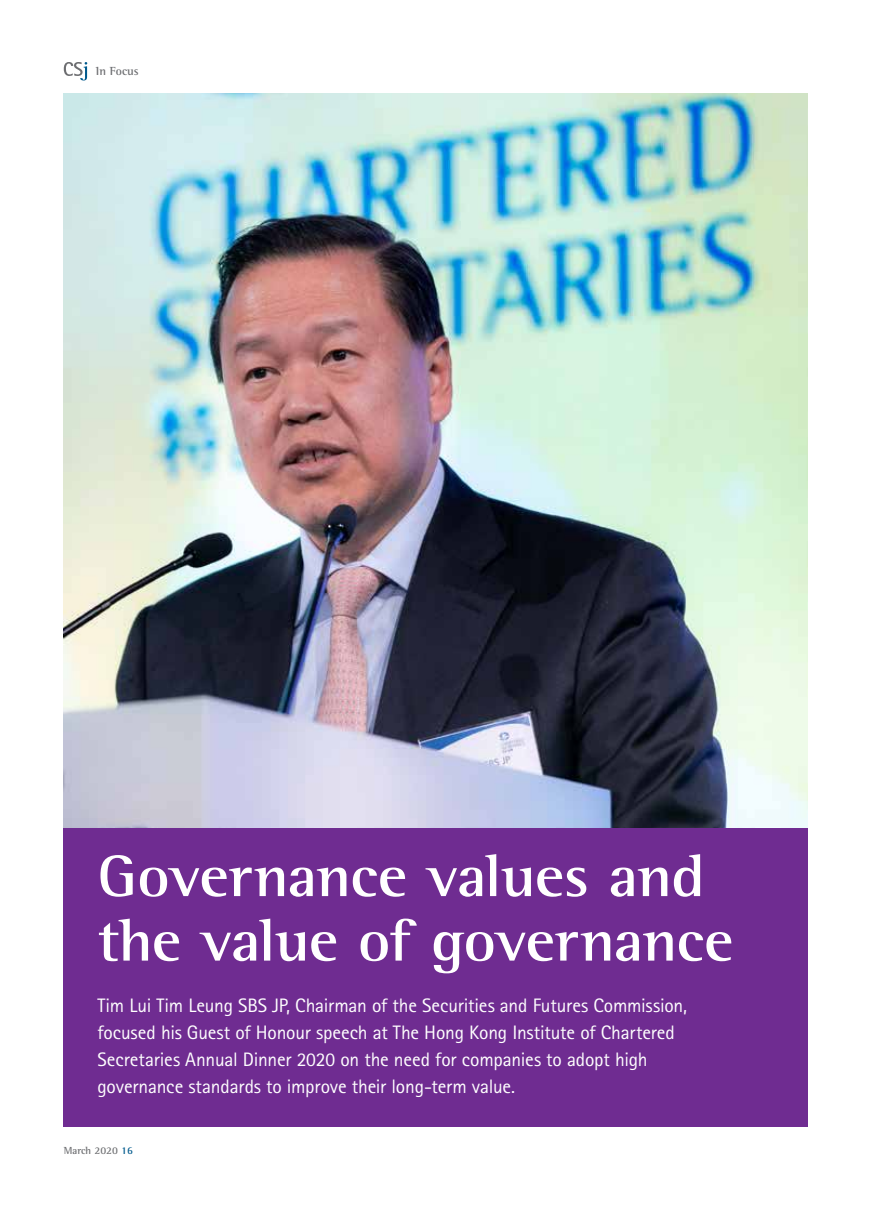
<style>
.page{position:relative;width:893px;height:1212px;background:#fff}
.page>*{position:absolute;margin:0;border:0;box-sizing:border-box;transform-origin:0 0}
.t1{font:700 60px/64.5px "Rotis Semi Serif";letter-spacing:-.015em;color:#fff;scale:1.05 1}
.t2{font:19.5px/27px "Rotis Sans Serif";letter-spacing:-.01em;color:#fff}
.t3{font:700 12px "Rotis Semi Serif";color:#6d6e71}
.t4{font:700 10.5px "Rotis Semi Serif";color:#6d6e71}
.s1{color:#005a8d}
</style>
<div class="page">
<svg style="left:64px;top:62px;width:23px;height:18px"></svg>
<div style="left:64px;top:828px;width:744px;height:299px;background:#6f2c91"></div>
<img style="left:64px;top:94px;width:744px;height:734px">
<p class="t3" style="left:96px;top:64px;width:44px">In Focus</p>
<h1 class="t1" style="left:97px;top:843px;width:607px">Governance values and the value of governance</h1>
<p class="t2" style="left:97px;top:991px;width:591px">Tim Lui Tim Leung SBS JP, Chairman of the Securities and Futures Commission, focused his Guest of Honour speech at The Hong Kong Institute of Chartered Secretaries Annual Dinner 2020 on the need for companies to adopt high governance standards to improve their long-term value.</p>
<p class="t4" style="left:64px;top:1144px;width:71px">March 2020 <span class="s1">16</span></p>
</div>
